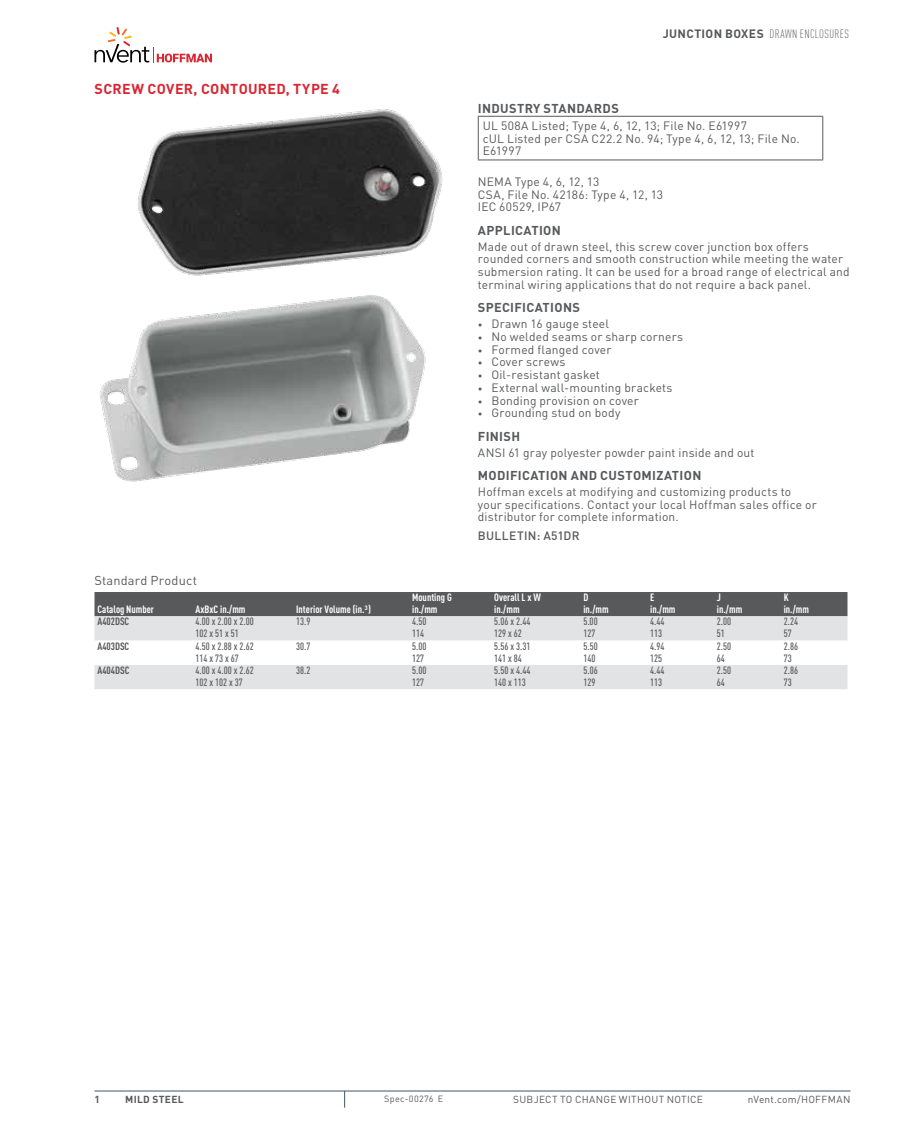
<style>
.page{position:relative;width:918px;height:1134px;background:#fff}
.page>*{position:absolute;margin:0;border:0;box-sizing:border-box;transform-origin:0 0}
.t1{font:700 14.25px "DIN Pro";letter-spacing:.02em;color:#d92632}
.t2{font:700 12.75px "DIN Pro";letter-spacing:.025em;color:#58595b}
.t3{font:12.75px "DIN Pro";letter-spacing:.015em;color:#58595b}
.t4{font:12px/12.8px "DIN Pro";letter-spacing:.015em;color:#58595b}
.t5{font:300 condensed 12px "DIN Pro";letter-spacing:.03em;color:#58595b}
.t6{font:500 12px "DIN Pro";letter-spacing:.025em;color:#58595b}
.t7{font:500 condensed 10.5px/12px "DIN Pro";color:#58595b}
.t8{font:700 condensed 10.5px/12px "DIN Pro";color:#fff}
.t9{font:700 condensed 10.5px "DIN Pro";color:#58595b}
.t10{font:10.2px "DIN Pro";letter-spacing:.025em;color:#58595b}
.t11{font:700 10.2px "DIN Pro";letter-spacing:.03em;color:#58595b}
.t12{font:9px "DIN Pro";letter-spacing:.03em;color:#58595b}
.s1{font-weight:700;font-stretch:normal}
.s2{font-size:9px}
</style>
<div class="page">
<svg style="left:95px;top:27px;width:117px;height:36px"></svg>
<hr style="left:94px;top:1091px;width:756px;height:1px;background:#3d5567">
<svg style="left:344px;top:1091px;width:1px;height:17px"></svg>
<img style="left:100px;top:109px;width:343px;height:373px">
<hr style="left:478px;top:116px;width:345px;height:1px;background:#58595b">
<hr style="left:478px;top:160px;width:345px;height:1px;background:#58595b">
<hr style="left:478px;top:117px;width:1px;height:43px;background:#58595b">
<hr style="left:822px;top:117px;width:1px;height:43px;background:#58595b">
<div style="left:94px;top:592px;width:754px;height:24px;background:#58595b"></div>
<div style="left:94px;top:616px;width:754px;height:73px;background:#e2e3e4"></div>
<svg style="left:94px;top:641px;width:754px;height:24px"></svg>
<p class="t1" style="left:95px;top:77px;width:247px">SCREW COVER, CONTOURED, TYPE 4</p>
<p class="t5" style="left:663px;top:25px;width:188px"><span class="s1">JUNCTION BOXES</span> DRAWN ENCLOSURES</p>
<p class="t2" style="left:478px;top:97px;width:9px">INDUSTRY</p>
<p class="t2" style="left:544px;top:97px;width:60px">STANDARDS</p>
<p class="t4" style="left:483px;top:118px;width:319px">UL 508A Listed; Type 4, 6, 12, 13; File No. E61997<br>cUL Listed per CSA C22.2 No. 94; Type 4, 6, 12, 13; File No.<br>E61997</p>
<p class="t4" style="left:478px;top:174px;width:187px">NEMA Type 4, 6, 12, 13<br>CSA, File No. 42186: Type 4, 12, 13<br>IEC 60529, IP67</p>
<p class="t2" style="left:478px;top:219px;width:17px">APPLIC</p>
<p class="t2" style="left:524px;top:219px;width:16px">ATION</p>
<p class="t4" style="left:478px;top:239px;width:373px">Made out of drawn steel, this screw cover junction box offers rounded corners and smooth construction while meeting the water submersion rating. It can be used for a broad range of electrical and terminal wiring applications that do not require a back panel.</p>
<p class="t2" style="left:478px;top:297px;width:8px">SPECI</p>
<p class="t2" style="left:514px;top:297px;width:37px">FICATIONS</p>
<p class="t4" style="left:478px;top:316px;width:133px"><span class="s2">•</span> Drawn 16 gauge steel</p>
<p class="t4" style="left:478px;top:329px;width:207px"><span class="s2">•</span> No welded seams or sharp corners</p>
<p class="t4" style="left:478px;top:342px;width:135px"><span class="s2">•</span> Formed flanged cover</p>
<p class="t4" style="left:478px;top:354px;width:89px"><span class="s2">•</span> Cover screws</p>
<p class="t4" style="left:478px;top:367px;width:124px"><span class="s2">•</span> Oil-resistant gasket</p>
<p class="t4" style="left:478px;top:380px;width:196px"><span class="s2">•</span> External wall-mounting brackets</p>
<p class="t4" style="left:478px;top:393px;width:163px"><span class="s2">•</span> Bonding provision on cover</p>
<p class="t4" style="left:478px;top:405px;width:144px"><span class="s2">•</span> Grounding stud on body</p>
<p class="t2" style="left:478px;top:425px;width:15px">FINIS</p>
<p class="t2" style="left:511px;top:425px;width:10px">H</p>
<p class="t4" style="left:478px;top:445px;width:278px">ANSI 61 gray polyester powder paint inside and out</p>
<p class="t2" style="left:478px;top:465px;width:69px">MODI FICATION</p>
<p class="t2" style="left:571px;top:465px;width:39px">AND CUSTO</p>
<p class="t2" style="left:642px;top:465px;width:39px">MIZATION</p>
<p class="t4" style="left:478px;top:484px;width:340px">Hoffman excels at modifying and customizing products to your specifications. Contact your local Hoffman sales office or distributor for complete information.</p>
<p class="t6" style="left:478px;top:526px;width:103px">BULLETIN: A51DR</p>
<p class="t3" style="left:94px;top:570px;width:104px">Standard Product</p>
<p class="t8" style="left:98px;top:603px;width:58px">Catalog Number</p>
<p class="t8" style="left:196px;top:602px;width:52px">AxBxC in./mm</p>
<p class="t8" style="left:296px;top:602px;width:76px">Interior Volume (in.³)</p>
<p class="t8" style="left:412px;top:590px;width:41px">Mounting G in./mm</p>
<p class="t8" style="left:494px;top:590px;width:48px">Overall L x W in./mm</p>
<p class="t8" style="left:583px;top:590px;width:27px">D in./mm</p>
<p class="t8" style="left:650px;top:590px;width:27px">E in./mm</p>
<p class="t8" style="left:717px;top:590px;width:27px">J in./mm</p>
<p class="t8" style="left:784px;top:591px;width:27px">K in./mm</p>
<p class="t9" style="left:98px;top:614px;width:33px">A402DSC</p>
<p class="t7" style="left:196px;top:615px;width:60px">4.00 x 2.00 x 2.00<br>102 x 51 x 51</p>
<p class="t7" style="left:296px;top:615px;width:16px">13.9</p>
<p class="t7" style="left:412px;top:615px;width:16px">4.50<br>114</p>
<p class="t7" style="left:494px;top:615px;width:38px">5.06 x 2.44<br>129 x 62</p>
<p class="t7" style="left:583px;top:615px;width:16px">5.00<br>127</p>
<p class="t7" style="left:650px;top:615px;width:16px">4.44<br>113</p>
<p class="t7" style="left:717px;top:615px;width:16px">2.00<br>51</p>
<p class="t7" style="left:784px;top:615px;width:16px">2.24<br>57</p>
<p class="t9" style="left:98px;top:638px;width:33px">A403DSC</p>
<p class="t7" style="left:196px;top:639px;width:60px">4.50 x 2.88 x 2.62<br>114 x 73 x 67</p>
<p class="t7" style="left:296px;top:639px;width:16px">30.7</p>
<p class="t7" style="left:412px;top:639px;width:16px">5.00<br>127</p>
<p class="t7" style="left:494px;top:639px;width:38px">5.56 x 3.31<br>141 x 84</p>
<p class="t7" style="left:583px;top:639px;width:16px">5.50<br>140</p>
<p class="t7" style="left:650px;top:639px;width:16px">4.94<br>125</p>
<p class="t7" style="left:717px;top:639px;width:16px">2.50<br>64</p>
<p class="t7" style="left:784px;top:639px;width:16px">2.86<br>73</p>
<p class="t9" style="left:98px;top:662px;width:33px">A404DSC</p>
<p class="t7" style="left:196px;top:663px;width:60px">4.00 x 4.00 x 2.62<br>102 x 102 x 37</p>
<p class="t7" style="left:296px;top:663px;width:16px">38.2</p>
<p class="t7" style="left:412px;top:663px;width:16px">5.00<br>127</p>
<p class="t7" style="left:494px;top:663px;width:38px">5.50 x 4.44<br>140 x 113</p>
<p class="t7" style="left:583px;top:663px;width:16px">5.06<br>129</p>
<p class="t7" style="left:650px;top:663px;width:16px">4.44<br>113</p>
<p class="t7" style="left:717px;top:663px;width:16px">2.50<br>64</p>
<p class="t7" style="left:784px;top:663px;width:16px">2.86<br>73</p>
<p class="t11" style="left:95px;top:1091px;width:7px">1</p>
<p class="t11" style="left:125px;top:1091px;width:60px">MILD STEEL</p>
<p class="t12" style="left:384px;top:1092px;width:61px">Spec-00276 E</p>
<p class="t10" style="left:513px;top:1091px;width:191px">SUBJECT TO CHANGE WITHOUT NOTICE</p>
<p class="t10" style="left:748px;top:1091px;width:104px">nVent.com/HOFFMAN</p>
</div>
